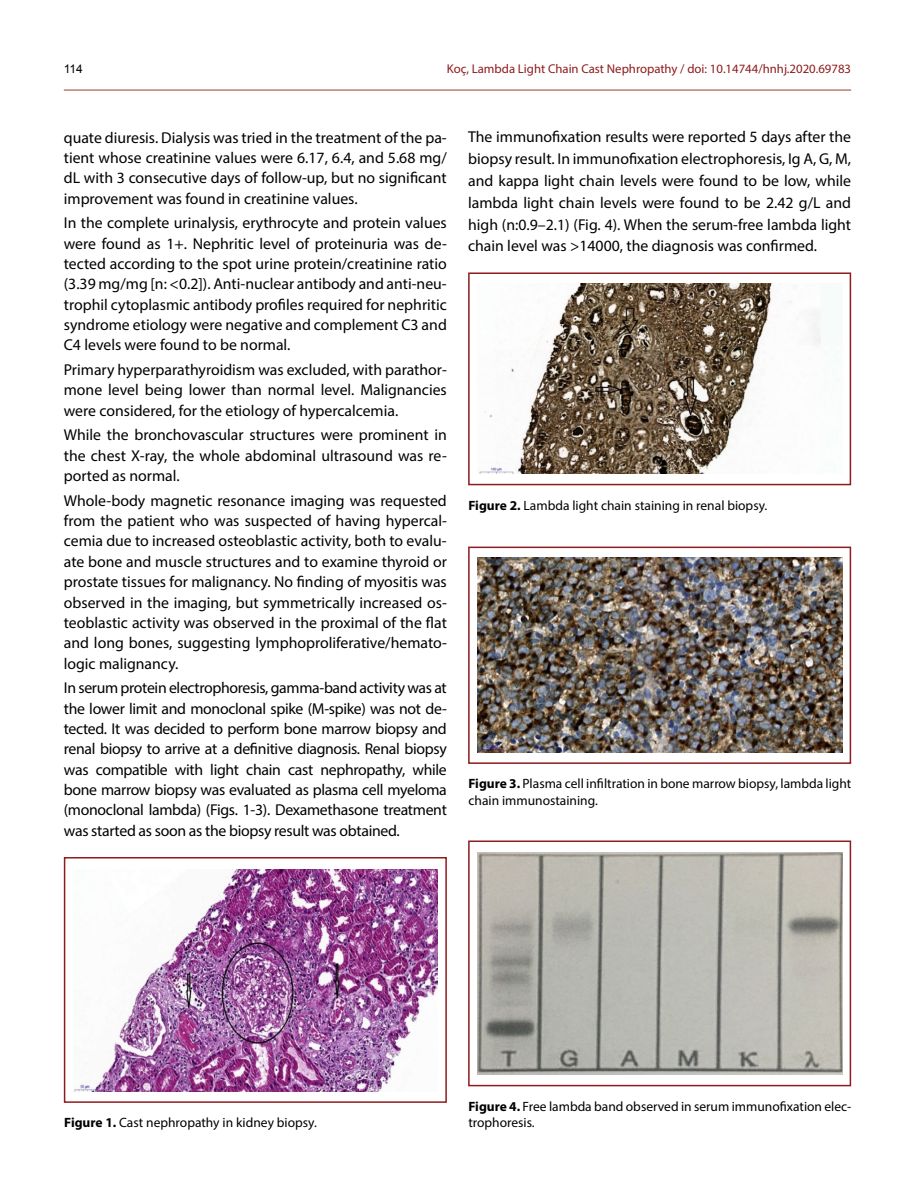
<style>
.page{position:relative;width:915px;height:1191px;background:#fff}
.page>*{position:absolute;margin:0;border:0;box-sizing:border-box;transform-origin:0 0}
.t1{font:15.75px/20.4px "Myriad Pro";color:#000;text-align:justify}
.t2{font:13.5px/16.5px "Myriad Pro";color:#000}
.t3{font:12.75px "Myriad Pro";color:#8f1b1e}
.t4{font:12px "Arial";color:#000}
.s1{font-weight:700}
</style>
<div class="page">
<hr style="left:64px;top:89px;width:786px;height:2px;background:#bd7f6c">
<div style="left:64px;top:857px;width:382px;height:245px;border:2px solid #8f1b1e"></div>
<img style="left:74px;top:869px;width:363px;height:222px">
<div style="left:468px;top:272px;width:382px;height:213px;border:2px solid #8f1b1e"></div>
<img style="left:479px;top:284px;width:344px;height:190px">
<div style="left:468px;top:546px;width:382px;height:218px;border:2px solid #8f1b1e"></div>
<img style="left:477px;top:558px;width:364px;height:194px">
<div style="left:468px;top:840px;width:382px;height:246px;border:2px solid #8f1b1e"></div>
<img style="left:477px;top:852px;width:364px;height:222px">
<p class="t4" style="left:64px;top:60px;width:21px">114</p>
<p class="t3" style="left:447px;top:61px;width:405px">Koç, Lambda Light Chain Cast Nephropathy / doi: 10.14744/hnhj.2020.69783</p>
<p class="t1" style="left:64px;top:127px;width:384px">quate diuresis. Dialysis was tried in the treatment of the pa&shy;tient whose creatinine values were 6.17, 6.4, and 5.68 mg/ dL with 3 consecutive days of follow-up, but no significant improvement was found in creatinine values.</p>
<p class="t1" style="left:64px;top:213px;width:384px">In the complete urinalysis, erythrocyte and protein values were found as 1+. Nephritic level of proteinuria was de&shy;tected according to the spot urine protein/creatinine ratio (3.39 mg/mg [n: &lt;0.2]). Anti-nuclear antibody and anti-neu&shy;trophil cytoplasmic antibody profiles required for nephritic syndrome etiology were negative and complement C3 and C4 levels were found to be normal.</p>
<p class="t1" style="left:64px;top:359px;width:384px">Primary hyperparathyroidism was excluded, with parathor&shy;mone level being lower than normal level. Malignancies were considered, for the etiology of hypercalcemia.</p>
<p class="t1" style="left:64px;top:425px;width:384px">While the bronchovascular structures were prominent in the chest X-ray, the whole abdominal ultrasound was re&shy;ported as normal.</p>
<p class="t1" style="left:64px;top:490px;width:384px">Whole-body magnetic resonance imaging was requested from the patient who was suspected of having hypercal&shy;cemia due to increased osteoblastic activity, both to evalu&shy;ate bone and muscle structures and to examine thyroid or prostate tissues for malignancy. No finding of myositis was observed in the imaging, but symmetrically increased os&shy;teoblastic activity was observed in the proximal of the flat and long bones, suggesting lymphoproliferative/hemato&shy;logic malignancy.</p>
<p class="t1" style="left:64px;top:677px;width:384px">In serum protein electrophoresis, gamma-band activity was at the lower limit and monoclonal spike (M-spike) was not de&shy;tected. It was decided to perform bone marrow biopsy and renal biopsy to arrive at a definitive diagnosis. Renal biopsy was compatible with light chain cast nephropathy, while bone marrow biopsy was evaluated as plasma cell myeloma (monoclonal lambda) (Figs. 1-3). Dexamethasone treatment was started as soon as the biopsy result was obtained.</p>
<p class="t1" style="left:468px;top:126px;width:384px;line-height:21.8px">The immunofixation results were reported 5 days after the biopsy result. In immunofixation electrophoresis, Ig A, G, M, and kappa light chain levels were found to be low, while lambda light chain levels were found to be 2.42 g/L and high (n:0.9–2.1) (Fig. 4). When the serum-free lambda light chain level was &gt;14000, the diagnosis was confirmed.</p>
<p class="t2" style="left:468px;top:496px;width:300px"><span class="s1">Figure 2.</span> Lambda light chain staining in renal biopsy.</p>
<p class="t2" style="left:468px;top:775px;width:384px"><span class="s1">Figure 3.</span> Plasma cell infiltration in bone marrow biopsy, lambda light chain immunostaining.</p>
<p class="t2" style="left:64px;top:1114px;width:254px"><span class="s1">Figure 1.</span> Cast nephropathy in kidney biopsy.</p>
<p class="t2" style="left:468px;top:1097px;width:384px"><span class="s1">Figure 4.</span> Free lambda band observed in serum immunofixation elec&shy;trophoresis.</p>
</div>
